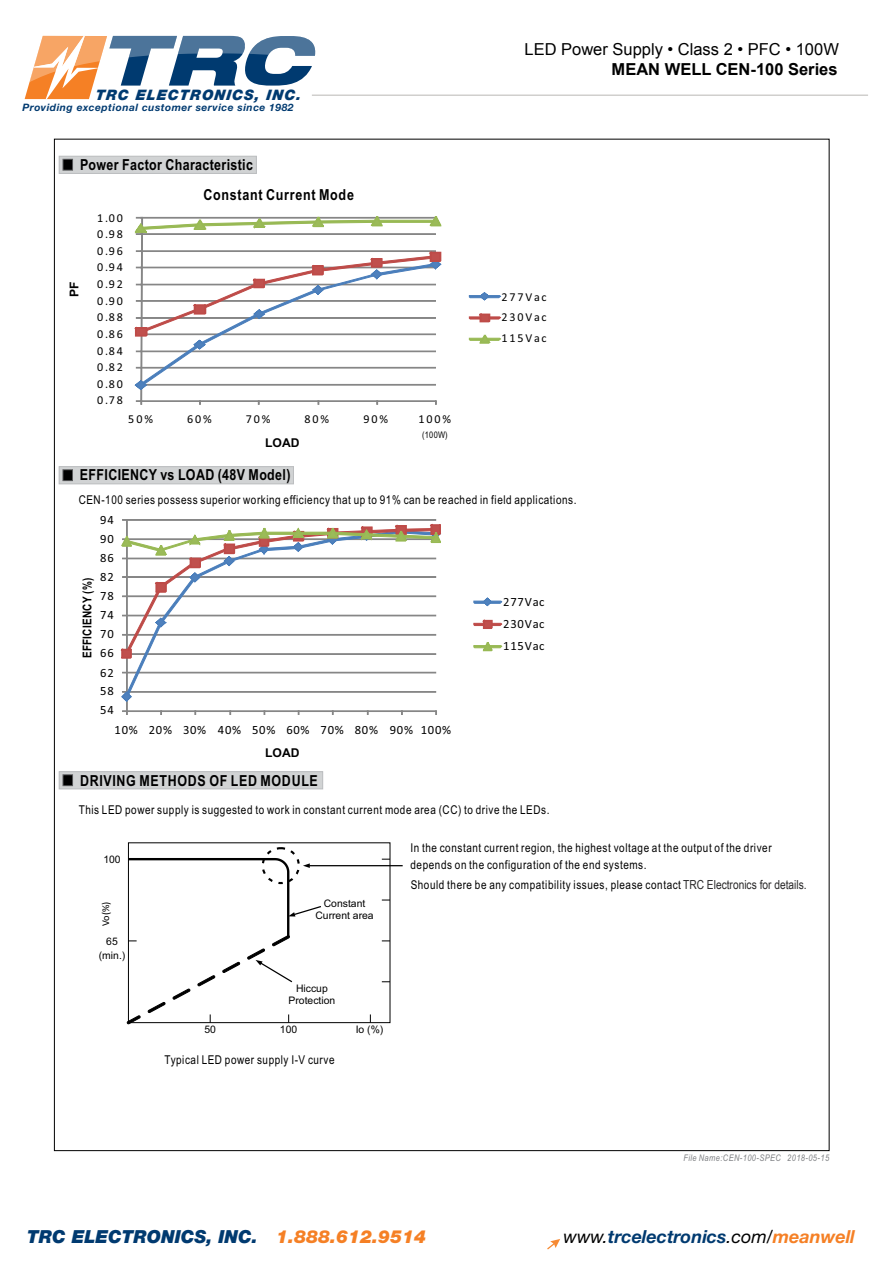
<style>
.page{position:relative;width:891px;height:1269px;background:#fff}
.page>*{position:absolute;margin:0;border:0;box-sizing:border-box;transform-origin:0 0}
.t1{font:italic 900 18px "Helvetica Neue LT Std";color:#003a70}
.t2{font:italic 700 18px "Helvetica Neue LT Std";color:#003a70}
.t3{font:16.5px "Arial";color:#000}
.t4{font:700 16.5px "Arial";color:#000}
.t5{font:700 15.15px "Arial Narrow";letter-spacing:.025em;color:#000}
.t6{font:700 15.15px "Arial Narrow";letter-spacing:.045em;color:#000}
.t7{font:italic 900 14.4px "Helvetica Neue LT Std";letter-spacing:.07em;color:#003a70}
.t8{font:12.6px/21.9px "Calibri";letter-spacing:.06em;color:#000;text-align:justify}
.t9{font:12.45px "Arial Narrow";color:#292829}
.t10{font:12.15px/17.2px "Arial Narrow";letter-spacing:.045em;color:#000}
.t11{font:12.15px/21px "Calibri";letter-spacing:.155em;color:#000;text-align:justify}
.t12{font:700 12.15px "Arial Narrow";letter-spacing:.025em;color:#000}
.t13{font:700 12.15px "Arial";color:#000}
.t14{font:10.35px/12.5px "Arial";color:#000;text-align:center}
.t15{font:10.35px "Calibri";color:#000}
.t16{font:italic 700 10.2px "Helvetica Neue LT Std";letter-spacing:.05em;color:#003a70}
.t17{font:italic 9.15px "Arial Narrow";letter-spacing:.045em;color:#808285}
.t18{font:9.15px "Arial Narrow";color:#000}
.s1{color:#f58025}
.s2{font-weight:400;color:#000}
</style>
<div class="page">
<div style="left:126px;top:519px;width:2px;height:192px;border:1px solid #868686"></div>
<div style="left:126px;top:710px;width:310px;height:2px;border:1px solid #868686"></div>
<svg style="left:122px;top:710px;width:6px;height:5px"></svg>
<svg style="left:120px;top:519px;width:321px;height:184px"></svg>
<svg style="left:473px;top:597px;width:30px;height:10px"></svg>
<svg style="left:473px;top:619px;width:30px;height:10px"></svg>
<svg style="left:473px;top:642px;width:30px;height:10px"></svg>
<svg style="left:134px;top:216px;width:308px;height:189px"></svg>
<svg style="left:468px;top:292px;width:34px;height:9px"></svg>
<svg style="left:468px;top:313px;width:34px;height:10px"></svg>
<svg style="left:468px;top:334px;width:33px;height:10px"></svg>
<div style="left:59px;top:156px;width:197px;height:17px;background:#d1d3d4"></div>
<div style="left:59px;top:156px;width:198px;height:18px;border:1px solid #bcbec0"></div>
<div style="left:63px;top:159px;width:10px;height:11px;background:#000"></div>
<div style="left:63px;top:159px;width:10px;height:11px;border:1px solid #58595b"></div>
<div style="left:59px;top:467px;width:234px;height:17px;background:#d1d3d4"></div>
<div style="left:59px;top:467px;width:235px;height:17px;border:1px solid #bcbec0"></div>
<div style="left:63px;top:470px;width:10px;height:11px;background:#000"></div>
<div style="left:63px;top:470px;width:10px;height:11px;border:1px solid #58595b"></div>
<div style="left:59px;top:772px;width:264px;height:17px;background:#d1d3d4"></div>
<div style="left:59px;top:772px;width:264px;height:17px;border:1px solid #bcbec0"></div>
<div style="left:63px;top:775px;width:10px;height:11px;background:#000"></div>
<div style="left:63px;top:775px;width:10px;height:11px;border:1px solid #58595b"></div>
<hr style="left:309px;top:865px;width:94px;height:1px;background:#000">
<svg style="left:126px;top:857px;width:196px;height:167px"></svg>
<div style="left:262px;top:847px;width:38px;height:37px;border:2px dashed #000;border-radius:50%"></div>
<hr style="left:312px;top:94px;width:556px;height:2px;background:#d0cfcd">
<svg style="left:547px;top:1239px;width:13px;height:11px"></svg>
<svg style="left:24px;top:35px;width:294px;height:65px"></svg>
<p class="t7" style="left:95px;top:86px;width:209px">TRC ELECTRONICS, INC.</p>
<p class="t16" style="left:22px;top:101px;width:273px">Providing exceptional customer service since 1982</p>
<p class="t5" style="left:80px;top:153px;width:175px">Power Factor Characteristic</p>
<p class="t13" style="left:66px;top:297px;width:17px;rotate:-90deg">PF</p>
<p class="t11" style="left:97px;top:207px;width:27px">1.00</p>
<p class="t11" style="left:97px;top:223px;width:27px">0.98</p>
<p class="t11" style="left:97px;top:240px;width:27px">0.96</p>
<p class="t11" style="left:97px;top:256px;width:27px">0.94</p>
<p class="t11" style="left:97px;top:273px;width:27px">0.92</p>
<p class="t11" style="left:97px;top:290px;width:27px">0.90</p>
<p class="t11" style="left:97px;top:306px;width:27px">0.88</p>
<p class="t11" style="left:97px;top:322px;width:27px">0.86</p>
<p class="t11" style="left:97px;top:339px;width:27px">0.84</p>
<p class="t11" style="left:97px;top:356px;width:27px">0.82</p>
<p class="t11" style="left:97px;top:373px;width:27px">0.80</p>
<p class="t11" style="left:97px;top:389px;width:27px">0.78</p>
<p class="t6" style="left:204px;top:183px;width:152px">Constant Current Mode</p>
<p class="t11" style="left:128px;top:408px;width:26px">50%</p>
<p class="t11" style="left:187px;top:408px;width:26px">60%</p>
<p class="t11" style="left:246px;top:408px;width:26px">70%</p>
<p class="t11" style="left:305px;top:408px;width:26px">80%</p>
<p class="t11" style="left:363px;top:408px;width:26px">90%</p>
<p class="t11" style="left:419px;top:408px;width:34px">100%</p>
<p class="t13" style="left:265px;top:435px;width:36px">LOAD</p>
<p class="t18" style="left:422px;top:428px;width:27px">(100W)</p>
<h2 class="t3" style="left:524px;top:39px;width:316px">LED Power Supply • Class 2 • PFC • 100W</h2>
<h2 class="t4" style="left:612px;top:58px;width:227px">MEAN WELL CEN-100 Series</h2>
<p class="t11" style="left:501px;top:285px;width:47px">277Vac 230Vac 115Vac</p>
<p class="t5" style="left:80px;top:464px;width:212px">EFFICIENCY vs LOAD (48V Model)</p>
<p class="t10" style="left:79px;top:490px;width:499px">CEN-100 series possess superior working efficiency that up to 91% can be reached in field applications.</p>
<p class="t8" style="left:100px;top:508px;width:15px">94</p>
<p class="t8" style="left:100px;top:528px;width:15px">90</p>
<p class="t8" style="left:100px;top:546px;width:15px">86</p>
<p class="t8" style="left:100px;top:565px;width:15px">82</p>
<p class="t12" style="left:78px;top:658px;width:82px;rotate:-90deg">EFFICIENCY (%)</p>
<p class="t8" style="left:100px;top:585px;width:15px">78</p>
<p class="t8" style="left:100px;top:603px;width:15px">74</p>
<p class="t8" style="left:100px;top:622px;width:15px">70</p>
<p class="t8" style="left:100px;top:642px;width:15px">66</p>
<p class="t8" style="left:100px;top:661px;width:15px">62</p>
<p class="t8" style="left:100px;top:680px;width:15px">58</p>
<p class="t8" style="left:100px;top:699px;width:15px">54</p>
<p class="t8" style="left:115px;top:718px;width:338px">10% 20% 30% 40% 50% 60% 70% 80% 90% 100%</p>
<p class="t13" style="left:265px;top:745px;width:36px">LOAD</p>
<p class="t8" style="left:503px;top:591px;width:43px">277Vac 230Vac 115Vac</p>
<p class="t6" style="left:80px;top:769px;width:239px">DRIVING METHODS OF LED MODULE</p>
<p class="t10" style="left:79px;top:800px;width:472px">This LED power supply is suggested to work in constant current mode area (CC) to drive the LEDs.</p>
<p class="t14" style="left:103px;top:854px;width:19px">100</p>
<p class="t15" style="left:99px;top:926px;width:27px;rotate:-90deg">Vo(%)</p>
<p class="t14" style="left:106px;top:935px;width:13px">65</p>
<p class="t14" style="left:99px;top:949px;width:28px">(min.)</p>
<p class="t14" style="left:315px;top:897px;width:60px">Constant<br>Current area</p>
<p class="t14" style="left:289px;top:982px;width:48px">Hiccup<br>Protection</p>
<p class="t14" style="left:204px;top:1023px;width:13px">50</p>
<p class="t14" style="left:280px;top:1023px;width:19px">100</p>
<p class="t10" style="left:165px;top:1051px;width:172px">Typical LED power supply I-V curve</p>
<p class="t14" style="left:356px;top:1023px;width:29px">Io (%)</p>
<p class="t10" style="left:410px;top:839px;width:363px">In the constant current region, the highest voltage at the output of the driver depends on the configuration of the end systems.</p>
<p class="t10" style="left:411px;top:875px;width:340px">Should there be any compatibility issues, please contact MEAN WELL.</p>
<p class="t9" style="left:683px;top:875px;width:125px">TRC Electronics for details.</p>
<p class="t17" style="left:683px;top:1152px;width:147px">File Name:CEN-100-SPEC 2018-05-15</p>
<h1 class="t1" style="left:27px;top:1225px;width:401px">TRC ELECTRONICS, INC. <span class="s1">1.888.612.9514</span></h1>
<h1 class="t2" style="left:563px;top:1225px;width:293px"><span class="s2">www.</span>trcelectronics<span class="s2">.com/</span><span class="s1">meanwell</span></h1>
</div>
